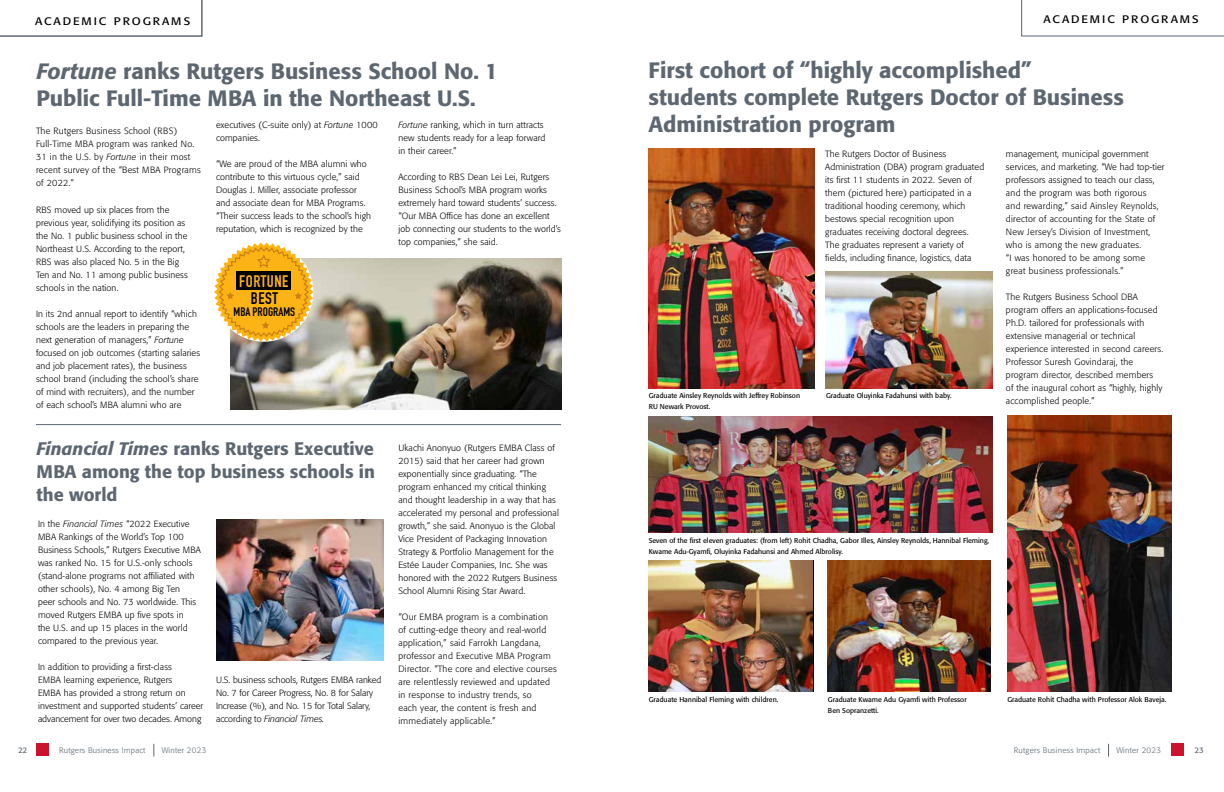
<style>
.page{position:relative;width:1224px;height:792px;background:#fff}
.page>*{position:absolute;margin:0;border:0;box-sizing:border-box;transform-origin:0 0}
.t1{font:500 22px/27px "Formata BQ";color:#5d6771}
.t2{font:500 18px/23px "Formata BQ";color:#5d6771;text-align:justify}
.t3{font:700 16.5px "DIN Condensed";letter-spacing:.035em;color:#fcb316}
.t4{font:700 16.5px "DIN Condensed";color:#000}
.t5{font:700 12.2px "DIN Condensed";color:#000}
.t6{font:10.8px "Formata BQ";letter-spacing:.155em;color:#000;scale:1.11 1}
.t7{font:300 9px/13px "Formata BQ";letter-spacing:.015em;color:#000}
.t8{font:300 8px "Formata BQ";letter-spacing:.03em;color:#5d6771}
.t9{font:8px "Formata BQ";color:#5d6771}
.t10{font:7px/11px "Formata BQ";color:#000}
.s1{font-style:italic}
</style>
<div class="page">
<div style="left:36px;top:743px;width:13px;height:13px;background:#cd122d"></div>
<div style="left:1171px;top:743px;width:13px;height:13px;background:#cd122d"></div>
<svg style="left:154px;top:744px;width:1px;height:13px"></svg>
<svg style="left:1108px;top:744px;width:1px;height:13px"></svg>
<svg style="left:1021px;top:0;width:203px;height:36px"></svg>
<img style="left:231px;top:259px;width:331px;height:150px">
<img style="left:216px;top:520px;width:167px;height:141px">
<svg style="left:214px;top:242px;width:99px;height:100px"></svg>
<div style="left:237px;top:272px;width:54px;height:18px;background:#000"></div>
<svg style="left:0;top:0;width:202px;height:36px"></svg>
<hr style="left:36px;top:424px;width:525px;height:1px;background:#5d6771">
<img style="left:826px;top:272px;width:167px;height:117px">
<img style="left:649px;top:148px;width:165px;height:241px">
<img style="left:649px;top:416px;width:343px;height:117px">
<img style="left:649px;top:560px;width:164px;height:132px">
<img style="left:828px;top:560px;width:162px;height:132px">
<img style="left:1007px;top:415px;width:165px;height:277px">
<p class="t6" style="left:35px;top:15px;width:141px">ACADEMIC PROGRAMS</p>
<p class="t6" style="left:1044px;top:12px;width:141px">ACADEMIC PROGRAMS</p>
<h1 class="t1" style="left:36px;top:57px;width:463px"><span class="s1">Fortune</span> ranks Rutgers Business School No. 1<br>Public Full-Time MBA in the Northeast U.S.</h1>
<p class="t7" style="left:36px;top:125px;width:166px">The Rutgers Business School (RBS)<br>Full-Time MBA program was ranked No.<br>31 in the U.S. by <span class="s1">Fortune</span> in their most recent survey of the “Best MBA Programs of 2022.”</p>
<p class="t7" style="left:36px;top:203px;width:153px">RBS moved up six places from the previous year, solidifying its position as the No. 1 public business school in the Northeast U.S. According to the report, RBS was also placed No. 5 in the Big Ten and No. 11 among public business schools in the nation.</p>
<p class="t7" style="left:36px;top:307px;width:166px">In its 2nd annual report to identify “which schools are the leaders in preparing the next generation of managers,” <span class="s1">Fortune </span>focused on job outcomes (starting salaries and job placement rates), the business school brand (including the school’s share of mind with recruiters), and the number of each school’s MBA alumni who are</p>
<p class="t7" style="left:216px;top:119px;width:163px">executives (C-suite only) at <span class="s1">Fortune</span> 1000 companies.</p>
<p class="t7" style="left:216px;top:158px;width:157px">“We are proud of the MBA alumni who contribute to this virtuous cycle,” said Douglas J. Miller, associate professor and associate dean for MBA Programs. “Their success leads to the school’s high reputation, which is recognized by the</p>
<h3 class="t3" style="left:239px;top:270px;width:51px">FORTUNE</h3>
<h3 class="t4" style="left:251px;top:287px;width:28px">BEST</h3>
<h3 class="t5" style="left:234px;top:304px;width:63px">MBA PROGRAMS</h3>
<h2 class="t2" style="left:36px;top:437px;width:340px"><span class="s1">Financial Times</span> ranks Rutgers Executive MBA among the top business schools in the world</h2>
<p class="t7" style="left:38px;top:517px;width:164px">In the <span class="s1">Financial Times</span> “2022 Executive MBA Rankings of the World’s Top 100<br>Business Schools,” Rutgers Executive MBA was ranked No. 15 for U.S.-only schools (stand-alone programs not affiliated with other schools), No. 4 among Big Ten<br>peer schools and No. 73 worldwide. This moved Rutgers EMBA up five spots in<br>the U.S. and up 15 places in the world compared to the previous year.</p>
<p class="t7" style="left:38px;top:660px;width:167px">In addition to providing a first-class<br>EMBA learning experience, Rutgers<br>EMBA has provided a strong return on investment and supported students’ career advancement for over two decades. Among</p>
<p class="t7" style="left:216px;top:674px;width:167px">U.S. business schools, Rutgers EMBA ranked No. 7 for Career Progress, No. 8 for Salary Increase (%), and No. 15 for Total Salary, according to <span class="s1">Financial Times.</span></p>
<p class="t7" style="left:398px;top:119px;width:148px"><span class="s1">Fortune</span> ranking, which in turn attracts new students ready for a leap forward in their career.”</p>
<p class="t7" style="left:398px;top:171px;width:164px">According to RBS Dean Lei Lei, Rutgers Business School’s MBA program works extremely hard toward students’ success. “Our MBA Office has done an excellent job connecting our students to the world’s top companies,” she said.</p>
<p class="t7" style="left:398px;top:441px;width:162px">Ukachi Anonyuo (Rutgers EMBA Class of 2015) said that her career had grown exponentially since graduating. “The program enhanced my critical thinking and thought leadership in a way that has accelerated my personal and professional growth,” she said. Anonyuo is the Global Vice President of Packaging Innovation Strategy &amp; Portfolio Management for the Estée Lauder Companies, Inc. She was honored with the 2022 Rutgers Business School Alumni Rising Star Award.</p>
<p class="t7" style="left:398px;top:610px;width:160px">“Our EMBA program is a combination of cutting-edge theory and real-world application,” said Farrokh Langdana, professor and Executive MBA Program Director. “The core and elective courses are relentlessly reviewed and updated in response to industry trends, so<br>each year, the content is fresh and immediately applicable.”</p>
<h1 class="t1" style="left:649px;top:56px;width:477px">First cohort of “highly accomplished” students complete Rutgers Doctor of Business<br>Administration program</h1>
<p class="t7" style="left:825px;top:148px;width:160px">The Rutgers Doctor of Business Administration (DBA) program graduated its first 11 students in 2022. Seven of them (pictured here) participated in a traditional hooding ceremony, which bestows special recognition upon graduates receiving doctoral degrees.<br>The graduates represent a variety of fields, including finance, logistics, data</p>
<p class="t10" style="left:649px;top:390px;width:153px">Graduate Ainsley Reynolds with Jeffrey Robinson<br>RU Newark Provost.</p>
<p class="t10" style="left:826px;top:390px;width:127px">Graduate Oluyinka Fadahunsi with baby.</p>
<p class="t7" style="left:1006px;top:148px;width:160px">management, municipal government services, and marketing. “We had top-tier professors assigned to teach our class, and the program was both rigorous<br>and rewarding,” said Ainsley Reynolds, director of accounting for the State of New Jersey’s Division of Investment, who is among the new graduates.<br>“I was honored to be among some great business professionals.”</p>
<p class="t7" style="left:1006px;top:291px;width:159px">The Rutgers Business School DBA program offers an applications-focused Ph.D. tailored for professionals with extensive managerial or technical experience interested in second careers.<br>Professor Suresh Govindaraj, the program director, described members<br>of the inaugural cohort as “highly, highly accomplished people.”</p>
<p class="t10" style="left:649px;top:535px;width:342px">Seven of the first eleven graduates: (from left) Rohit Chadha, Gabor Illes, Ainsley Reynolds, Hannibal Fleming,<br>Kwame Adu-Gyamfi, Oluyinka Fadahunsi and Ahmed Albrolisy.</p>
<p class="t10" style="left:649px;top:694px;width:131px">Graduate Hannibal Fleming with children.</p>
<p class="t10" style="left:1007px;top:694px;width:161px">Graduate Rohit Chadha with Professor Alok Baveja.</p>
<p class="t10" style="left:828px;top:694px;width:140px">Graduate Kwame Adu Gyamfi with Professor<br>Ben Sopranzetti.</p>
<p class="t8" style="left:59px;top:745px;width:88px">Rutgers Business Impact</p>
<p class="t8" style="left:162px;top:745px;width:46px">Winter 2023</p>
<p class="t8" style="left:1014px;top:745px;width:88px">Rutgers Business Impact</p>
<p class="t8" style="left:1117px;top:745px;width:46px">Winter 2023</p>
<p class="t9" style="left:18px;top:745px;width:11px">22</p>
<p class="t9" style="left:1194px;top:745px;width:11px">23</p>
</div>
